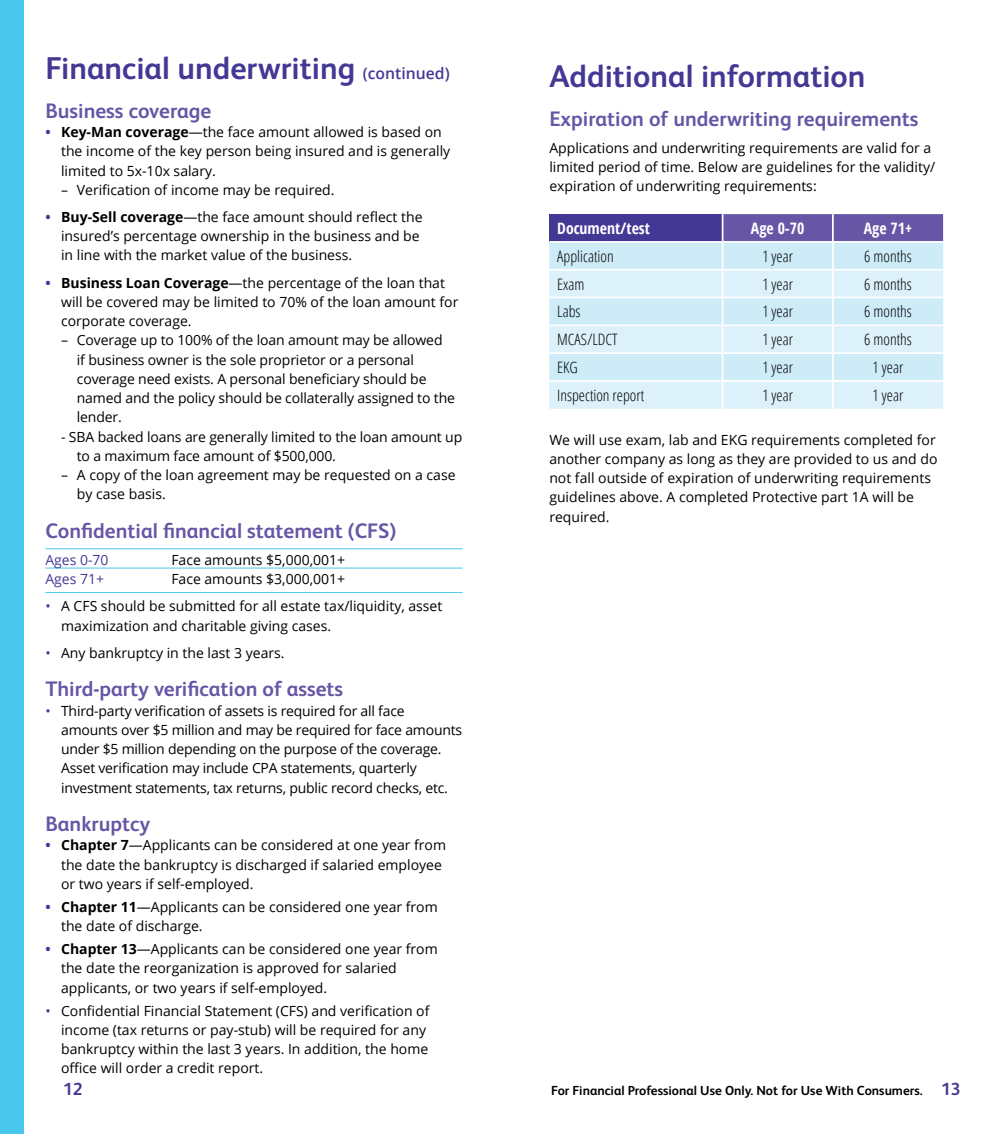
<style>
.page{position:relative;width:1008px;height:1134px;background:#fff}
.page>*{position:absolute;margin:0;border:0;box-sizing:border-box;transform-origin:0 0}
.t1{font:700 31.5px "FS Albert Pro";color:#443895}
.t2{font:700 21px "FS Albert Pro";color:#6756a5}
.t3{font:700 17.5px "FS Albert Pro";color:#443895}
.t4{font:300 condensed 15.75px "Open Sans";color:#000}
.t5{font:700 condensed 15.75px "Open Sans";color:#fff}
.t6{font:14px/19.2px "Open Sans";color:#000}
.t7{font:14px "Open Sans";color:#443895}
.t8{font:700 13.12px "FS Albert Pro";color:#000}
.s1{font-family:"Open Sans";font-weight:600;font-size:15.75px}
.s2{font-weight:700;color:#443895}
.s3{font-weight:700}
.s4{color:#443895}
</style>
<div class="page">
<div style="left:0;top:0;width:24px;height:1134px;background:#49c7ed"></div>
<hr style="left:45px;top:548px;width:418px;height:1px;background:#49c7ed">
<hr style="left:45px;top:568px;width:418px;height:1px;background:#49c7ed">
<hr style="left:45px;top:592px;width:418px;height:1px;background:#49c7ed">
<div style="left:549px;top:214px;width:174px;height:28px;background:#443895"></div>
<div style="left:549px;top:243px;width:173px;height:26px;background:#cdecf8"></div>
<svg style="left:549px;top:271px;width:173px;height:138px;fill:#dcf1fa"></svg>
<hr style="left:549px;top:241px;width:174px;height:2px;background:#fff">
<hr style="left:549px;top:297px;width:174px;height:1px;background:#fff">
<hr style="left:549px;top:324px;width:174px;height:2px;background:#fff">
<hr style="left:549px;top:352px;width:174px;height:2px;background:#fff">
<hr style="left:549px;top:380px;width:174px;height:2px;background:#fff">
<svg style="left:722px;top:214px;width:221px;height:195px"></svg>
<hr style="left:833px;top:380px;width:110px;height:2px;background:#fff">
<hr style="left:832px;top:382px;width:2px;height:27px;background:#fff">
<h1 class="t1" style="left:45px;top:46px;width:406px">Financial underwriting <span class="s1">(continued)</span></h1>
<h2 class="t2" style="left:45px;top:96px;width:168px">Business coverage</h2>
<p class="t6" style="left:61px;top:122px;width:391px;text-indent:-16px"><span class="s2">•</span> <span class="s3">Key-Man coverage</span>—the face amount allowed is based on the income of the key person being insured and is generally limited to 5x-10x salary.</p>
<p class="t6" style="left:61px;top:180px;width:275px">– Verification of income may be required.</p>
<p class="t6" style="left:61px;top:207px;width:363px;text-indent:-16px"><span class="s2">•</span> <span class="s3">Buy-Sell coverage</span>—the face amount should reflect the insured’s percentage ownership in the business and be in line with the market value of the business.</p>
<p class="t6" style="left:61px;top:273px;width:399px;text-indent:-16px"><span class="s2">•</span> <span class="s3">Business Loan Coverage</span>—the percentage of the loan that will be covered may be limited to 70% of the loan amount for corporate coverage.</p>
<p class="t6" style="left:77px;top:330px;width:380px;text-indent:-16px">– Coverage up to 100% of the loan amount may be allowed<br>if business owner is the sole proprietor or a personal coverage need exists. A personal beneficiary should be named and the policy should be collaterally assigned to the lender.</p>
<p class="t6" style="left:77px;top:427px;width:387px;text-indent:-16px">- SBA backed loans are generally limited to the loan amount up to a maximum face amount of $500,000.</p>
<p class="t6" style="left:77px;top:465px;width:380px;text-indent:-16px">– A copy of the loan agreement may be requested on a case by case basis.</p>
<h2 class="t2" style="left:45px;top:516px;width:352px">Confidential financial statement (CFS)</h2>
<p class="t7" style="left:45px;top:550px;width:65px">Ages 0-70</p>
<p class="t6" style="left:171px;top:550px;width:175px">Face amounts $5,000,001+</p>
<p class="t7" style="left:45px;top:570px;width:60px">Ages 71+</p>
<p class="t6" style="left:171px;top:569px;width:175px">Face amounts $3,000,001+</p>
<p class="t6" style="left:61px;top:596px;width:383px;text-indent:-16px"><span class="s4">•</span> A CFS should be submitted for all estate tax/liquidity, asset maximization and charitable giving cases.</p>
<p class="t6" style="left:45px;top:643px;width:241px"><span class="s4">•</span> Any bankruptcy in the last 3 years.</p>
<h2 class="t2" style="left:45px;top:674px;width:299px">Third-party verification of assets</h2>
<p class="t6" style="left:61px;top:700px;width:403px;text-indent:-16px"><span class="s4">•</span> Third-party verification of assets is required for all face amounts over $5 million and may be required for face amounts under $5 million depending on the purpose of the coverage.<br>Asset verification may include CPA statements, quarterly investment statements, tax returns, public record checks, etc.</p>
<h2 class="t2" style="left:45px;top:809px;width:107px">Bankruptcy</h2>
<p class="t6" style="left:61px;top:835px;width:387px;text-indent:-16px"><span class="s2">•</span> <span class="s3">Chapter 7</span>—Applicants can be considered at one year from the date the bankruptcy is discharged if salaried employee or two years if self-employed.</p>
<p class="t6" style="left:61px;top:897px;width:378px;text-indent:-16px"><span class="s2">•</span> <span class="s3">Chapter 11</span>—Applicants can be considered one year from the date of discharge.</p>
<p class="t6" style="left:61px;top:939px;width:378px;text-indent:-16px"><span class="s2">•</span> <span class="s3">Chapter 13</span>—Applicants can be considered one year from the date the reorganization is approved for salaried applicants, or two years if self-employed.</p>
<p class="t6" style="left:61px;top:1001px;width:370px;text-indent:-16px"><span class="s4">•</span> Confidential Financial Statement (CFS) and verification of income (tax returns or pay-stub) will be required for any bankruptcy within the last 3 years. In addition, the home office will order a credit report.</p>
<h1 class="t1" style="left:549px;top:54px;width:318px">Additional information</h1>
<h2 class="t2" style="left:549px;top:104px;width:371px">Expiration of underwriting requirements</h2>
<p class="t6" style="left:549px;top:138px;width:387px">Applications and underwriting requirements are valid for a limited period of time. Below are guidelines for the validity/ expiration of underwriting requirements:</p>
<p class="t5" style="left:557px;top:217px;width:94px">Document/test</p>
<p class="t5" style="left:751px;top:217px;width:55px">Age 0-70</p>
<p class="t5" style="left:864px;top:217px;width:50px">Age 71+</p>
<p class="t4" style="left:557px;top:245px;width:58px">Application</p>
<p class="t4" style="left:762px;top:245px;width:32px">1 year</p>
<p class="t4" style="left:864px;top:245px;width:49px">6 months</p>
<p class="t4" style="left:557px;top:273px;width:29px">Exam</p>
<p class="t4" style="left:762px;top:273px;width:32px">1 year</p>
<p class="t4" style="left:864px;top:273px;width:49px">6 months</p>
<p class="t4" style="left:557px;top:301px;width:25px">Labs</p>
<p class="t4" style="left:762px;top:301px;width:32px">1 year</p>
<p class="t4" style="left:864px;top:301px;width:49px">6 months</p>
<p class="t4" style="left:557px;top:329px;width:62px">MCAS/LDCT</p>
<p class="t4" style="left:762px;top:329px;width:32px">1 year</p>
<p class="t4" style="left:864px;top:329px;width:49px">6 months</p>
<p class="t4" style="left:557px;top:357px;width:22px">EKG</p>
<p class="t4" style="left:762px;top:357px;width:32px">1 year</p>
<p class="t4" style="left:873px;top:357px;width:32px">1 year</p>
<p class="t4" style="left:557px;top:384px;width:89px">Inspection report</p>
<p class="t4" style="left:762px;top:384px;width:32px">1 year</p>
<p class="t4" style="left:873px;top:384px;width:32px">1 year</p>
<p class="t6" style="left:549px;top:430px;width:390px">We will use exam, lab and EKG requirements completed for another company as long as they are provided to us and do not fall outside of expiration of underwriting requirements guidelines above. A completed Protective part 1A will be required.</p>
<p class="t3" style="left:63px;top:1076px;width:21px">12</p>
<p class="t3" style="left:941px;top:1076px;width:21px">13</p>
<p class="t8" style="left:551px;top:1081px;width:373px">For Financial Professional Use Only. Not for Use With Consumers.</p>
</div>
